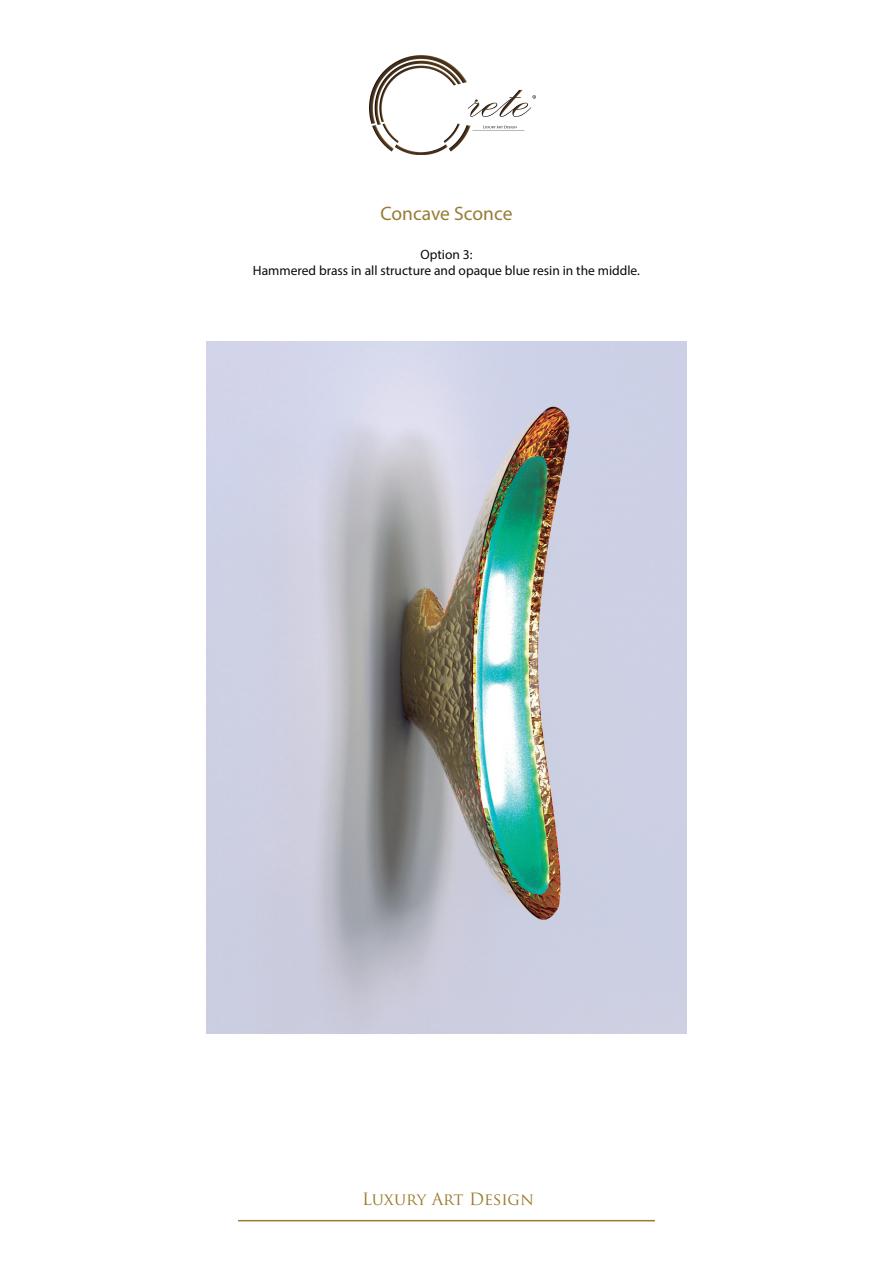
<style>
.page{position:relative;width:893px;height:1263px;background:#fff}
.page>*{position:absolute;margin:0;border:0;box-sizing:border-box;transform-origin:0 0}
.t1{font:19.5px "Myriad Pro";color:#987c36}
.t2{font:16.5px "Trajan Pro";letter-spacing:-.005em;color:#9b7b2d}
.t3{font:13.5px/16.2px "Myriad Pro";color:#0b090c;text-align:center}
</style>
<div class="page">
<hr style="left:238px;top:1220px;width:417px;height:1px;background:#9b7b2d">
<img style="left:369px;top:55px;width:167px;height:100px">
<img style="left:207px;top:341px;width:479px;height:693px">
<h1 class="t1" style="left:380px;top:201px;width:133px">Concave Sconce</h1>
<p class="t3" style="left:253px;top:246px;width:389px">Option 3:<br>Hammered brass in all structure and opaque blue resin in the middle.</p>
<p class="t2" style="left:362px;top:1189px;width:173px">Luxury Art Design</p>
</div>
